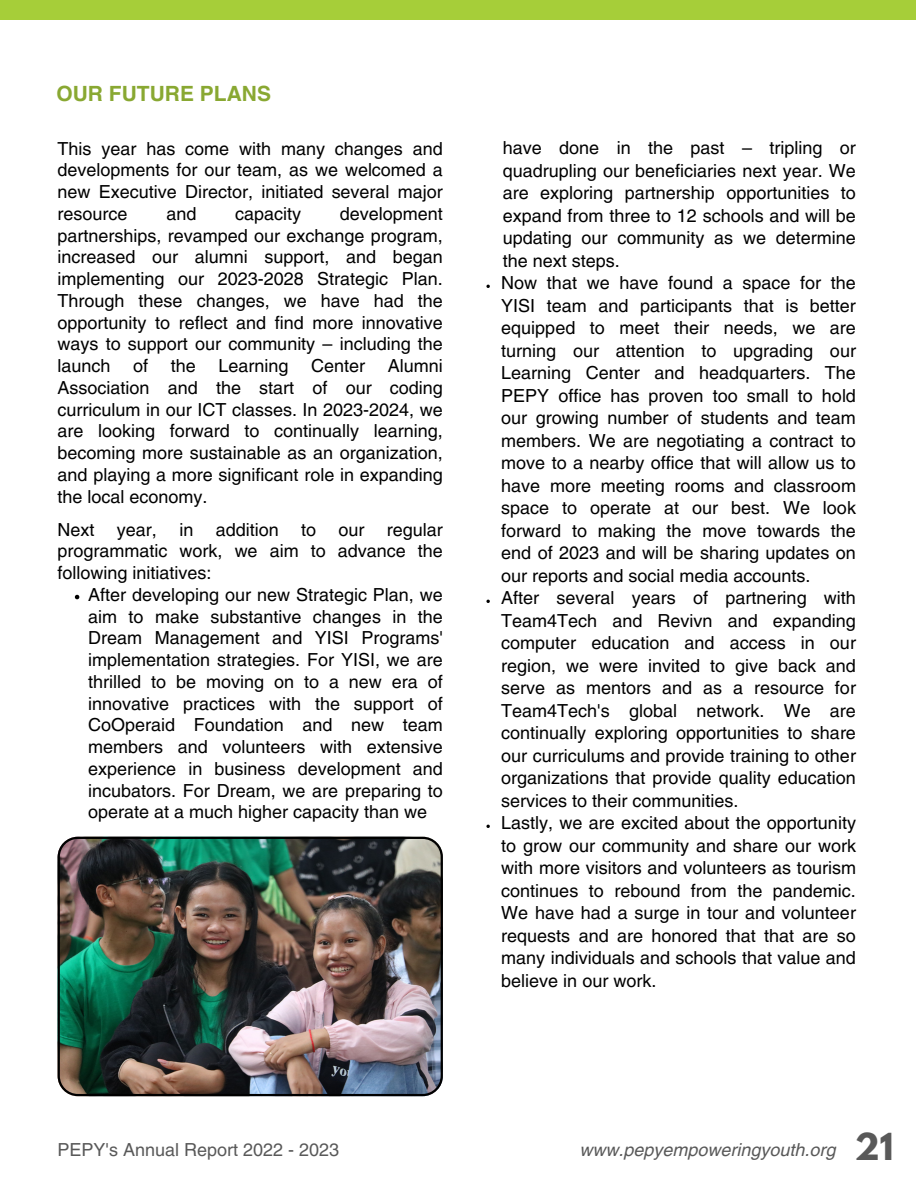
<style>
.page{position:relative;width:918px;height:1188px;background:#fff}
.page>*{position:absolute;margin:0;border:0;box-sizing:border-box;transform-origin:0 0}
.t1{font:700 21px "Helvetica LT Pro";color:#89a832}
.t2{font:18px/22.5px "Helvetica LT Pro";color:#000;text-align:justify}
.t3{font:italic 18px "Helvetica LT Pro";color:#595959}
.t4{font:18px "Helvetica LT Pro";color:#595959}
.s1{font-family:"League Spartan";font-weight:700;font-style:normal;font-size:33px}
</style>
<div class="page">
<div style="left:0;top:0;width:916px;height:20px;background:#a6ce39"></div>
<svg style="left:75px;top:595px;width:4px;height:4px"></svg>
<svg style="left:486px;top:285px;width:4px;height:3px"></svg>
<svg style="left:486px;top:600px;width:4px;height:3px"></svg>
<svg style="left:486px;top:825px;width:4px;height:3px"></svg>
<img style="left:58px;top:837px;width:384px;height:259px">
<p class="t1" style="left:57px;top:86px;width:216px">OUR FUTURE PLANS</p>
<p class="t2" style="left:58px;top:139px;width:387px;line-height:21.8px">This year has come with many changes and developments for our team, as we welcomed a new Executive Director, initiated several major resource</p>
<p class="t2" style="left:58px;top:204px;width:387px;line-height:21.8px;text-indent:282px">development partnerships, revamped our exchange program, increased our alumni support, and began implementing our 2023-2028 Strategic Plan.<br>Through these changes, we have had the opportunity to reflect and find more innovative ways to support our community – including the launch</p>
<p class="t2" style="left:166px;top:204px;width:32px">and</p>
<p class="t2" style="left:235px;top:204px;width:67px">capacity</p>
<p class="t2" style="left:133px;top:356px;width:17px">of</p>
<p class="t2" style="left:171px;top:356px;width:27px">the</p>
<p class="t2" style="left:219px;top:356px;width:72px">Learning</p>
<p class="t2" style="left:311px;top:356px;width:55px">Center</p>
<p class="t2" style="left:58px;top:357px;width:387px;line-height:21.8px;text-indent:330px">Alumni Association and the start of our coding curriculum in our ICT classes. In 2023-2024, we are looking forward to continually learning, becoming more sustainable as an organization, and playing a more significant role in expanding the local economy.</p>
<p class="t2" style="left:58px;top:520px;width:387px;line-height:21.8px">Next year, in addition to our regular programmatic work, we aim to advance the following initiatives:</p>
<p class="t2" style="left:88px;top:585px;width:356px;line-height:21.8px">After developing our new Strategic Plan, we aim to make substantive changes in the Dream Management and YISI Programs' implementation strategies. For YISI, we are thrilled to be moving on to a new era of innovative practices with the support of CoOperaid Foundation and new team members and volunteers with extensive experience in business development and incubators. For Dream, we are preparing to operate at a much higher capacity than we</p>
<p class="t2" style="left:503px;top:138px;width:355px">have done in the past – tripling or quadrupling our beneficiaries next year. We are exploring partnership opportunities to expand from three to 12 schools and will be updating our community as we determine the next steps.</p>
<p class="t2" style="left:501px;top:273px;width:356px;text-align:left">Now that we have found a space for the YISI team and participants that is better equipped to meet their needs, we are turning our attention to upgrading our Learning Center and headquarters. The PEPY office has proven too small to hold our growing number of students and team members. We are negotiating a contract to move to a nearby office that will allow us to have more meeting rooms and classroom space to operate at our best. We look forward to making the move towards the end of 2023 and will be sharing updates on our reports and social media accounts.<br>After several years of partnering with Team4Tech and Revivn and expanding computer education and access in our region, we were invited to give back and serve as mentors and as a resource for Team4Tech's global network. We are continually exploring opportunities to share our curriculums and provide training to other organizations that provide quality education services to their communities.<br>Lastly, we are excited about the opportunity to grow our community and share our work with more visitors and volunteers as tourism continues to rebound from the pandemic.<br>We have had a surge in tour and volunteer requests and are honored that that are so many individuals and schools that value and believe in our work.</p>
<p class="t4" style="left:58px;top:1143px;width:283px">PEPY's Annual Report 2022 - 2023</p>
<p class="t3" style="left:579px;top:1143px;width:316px">www.pepyempoweringyouth.org <span class="s1">21</span></p>
</div>
